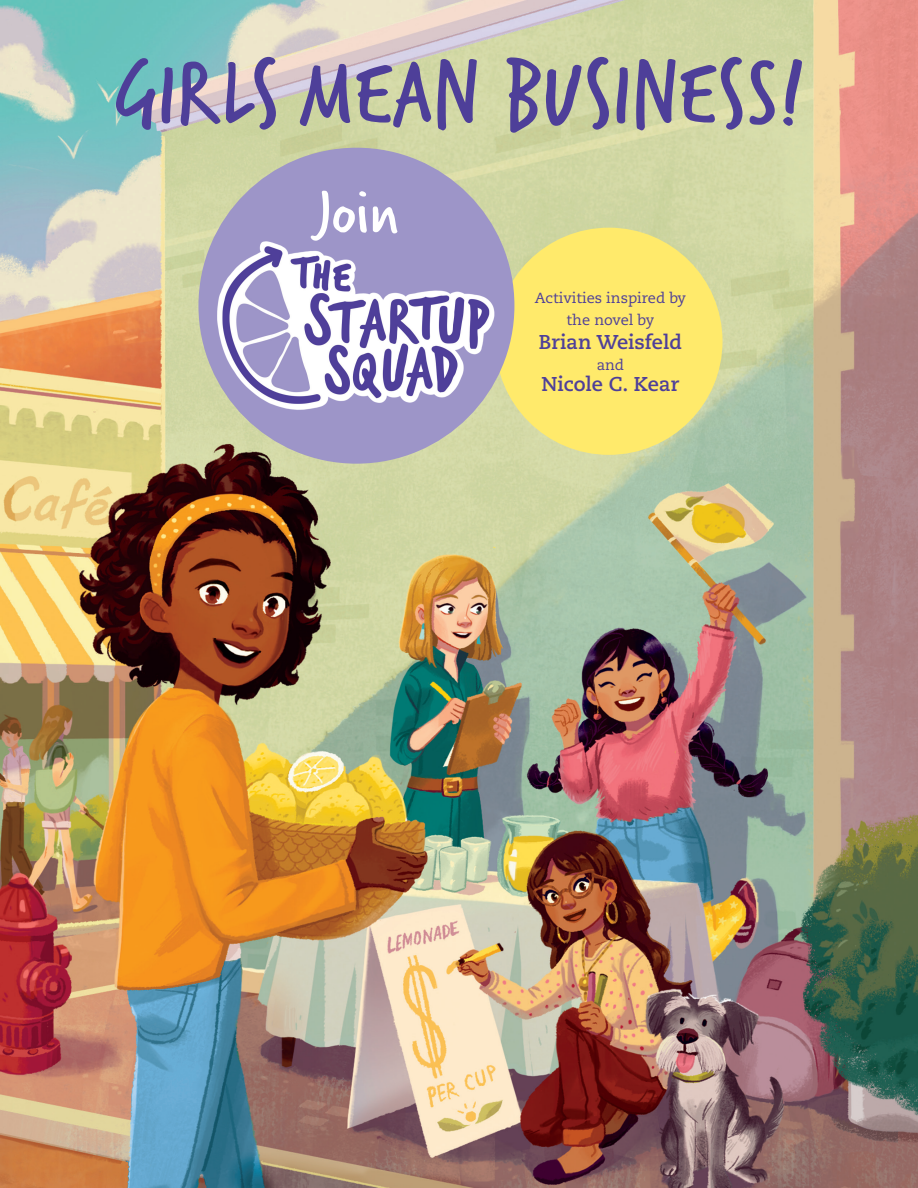
<style>
.page{position:relative;width:918px;height:1188px;background:#fff}
.page>*{position:absolute;margin:0;border:0;box-sizing:border-box;transform-origin:0 0}
.t1{font:96px "Verveine";color:#4e3f99}
.t2{font:68.7px "Verveine";color:#fff}
.t3{font:700 19.95px "Caecilia LT Std";color:#4e3f99}
.t4{font:14.7px/21.3px "Caecilia LT Std";color:#4e3f99;text-align:center}
</style>
<div class="page">
<img style="left:0;top:0;width:918px;height:1188px">
<div style="left:495px;top:228px;width:228px;height:227px;background:#ffea6b;border-radius:50%"></div>
<div style="left:198px;top:148px;width:316px;height:316px;background:#9d95c8;border-radius:50%"></div>
<img style="left:212px;top:234px;width:289px;height:184px">
<h1 class="t1" style="left:114px;top:26px;width:691px">GIRLS MEAN BUSINESS!</h1>
<h2 class="t2" style="left:314px;top:165px;width:86px">Join</h2>
<p class="t4" style="left:535px;top:288px;width:153px">Activities inspired by the novel by</p>
<h3 class="t3" style="left:539px;top:330px;width:145px">Brian Weisfeld</h3>
<p class="t4" style="left:597px;top:354px;width:29px">and</p>
<h3 class="t3" style="left:542px;top:373px;width:139px">Nicole C. Kear</h3>
</div>
